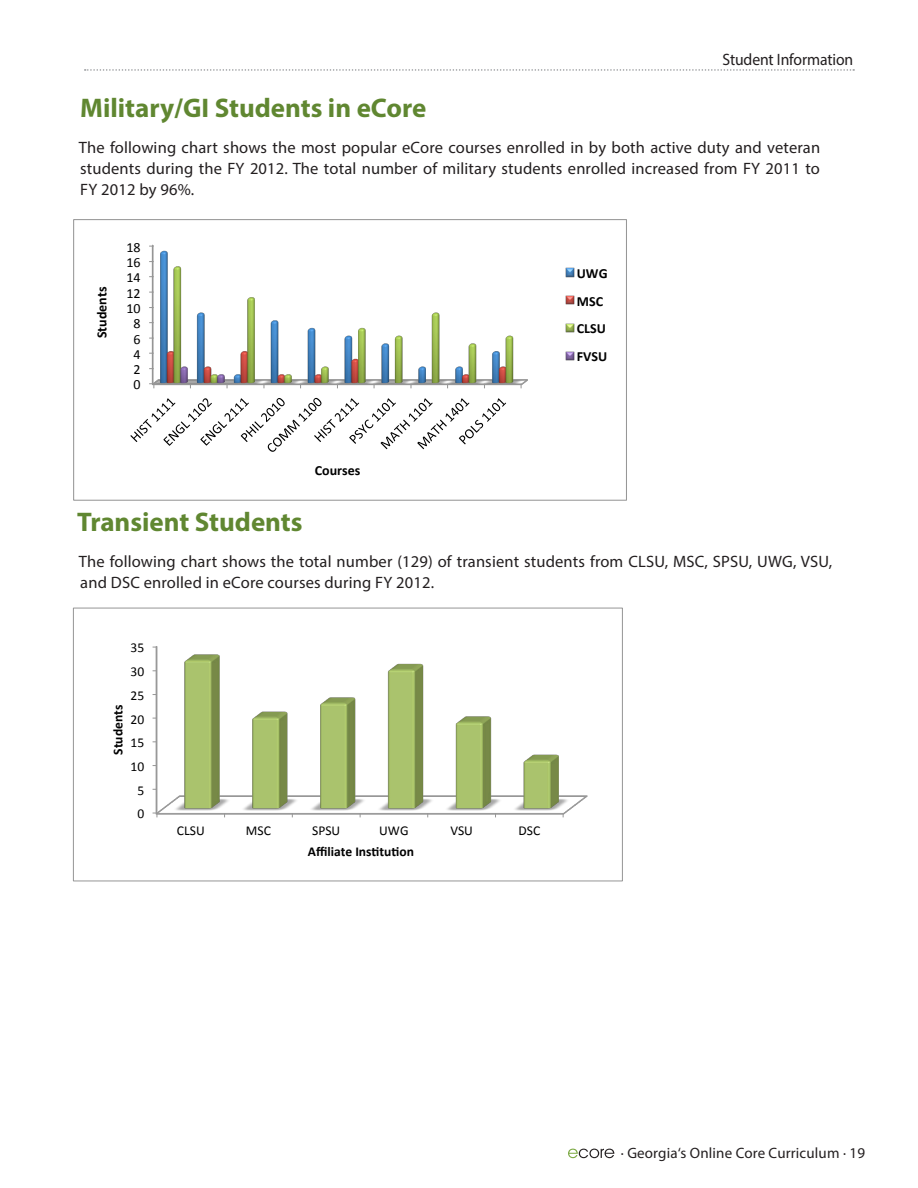
<style>
.page{position:relative;width:918px;height:1188px;background:#fff}
.page>*{position:absolute;margin:0;border:0;box-sizing:border-box;transform-origin:0 0}
.t1{font:700 27px "Myriad Pro";color:#608731}
.über{font:16.5px/21px "Myriad Pro";letter-spacing:.01em;color:#231f20}
.über-2{font:16.5px "Myriad Pro";letter-spacing:.01em;color:#231f20;scale:.95 1}
.t2{font:15px "Myriad Pro";letter-spacing:.01em;color:#231f20}
.t3{font:700 13.95px/27.9px "Calibri";color:#000}
.t4{font:13.95px "Calibri";color:#000}
.t5{font:13.5px "Calibri";color:#000}
.t6{font:700 13.5px "Calibri";color:#000}
</style>
<div class="page">
<svg style="left:568px;top:1149px;width:46px;height:9px"></svg>
<img style="left:154px;top:646px;width:434px;height:170px">
<div style="left:73px;top:608px;width:550px;height:273px;border:1px solid #979797"></div>
<svg style="left:85px;top:69px;width:769px;height:2px"></svg>
<img style="left:151px;top:244px;width:377px;height:143px">
<svg style="left:149px;top:383px;width:5px;height:5px"></svg>
<svg style="left:130px;top:398px;width:376px;height:54px"></svg>
<svg style="left:565px;top:268px;width:9px;height:9px"></svg>
<svg style="left:565px;top:295px;width:9px;height:10px"></svg>
<svg style="left:565px;top:323px;width:9px;height:10px"></svg>
<svg style="left:565px;top:351px;width:9px;height:10px"></svg>
<div style="left:73px;top:219px;width:554px;height:282px;border:1px solid #979797"></div>
<p class="über-2" style="left:722px;top:49px;width:139px">Student Information</p>
<p class="t1" style="left:80px;top:90px;width:348px">Military/GI Students in eCore</p>
<p class="über" style="left:79px;top:137px;width:743px;text-align:justify">The following chart shows the most popular eCore courses enrolled in by both active duty and veteran students during the FY 2012. The total number of military students enrolled increased from FY 2011 to FY 2012 by 96%.</p>
<p class="t3" style="left:88px;top:338px;width:53px;rotate:-90deg">Students</p>
<p class="t4" style="left:127px;top:238px;width:16px">18</p>
<p class="t4" style="left:127px;top:254px;width:16px">16</p>
<p class="t4" style="left:127px;top:269px;width:16px">14</p>
<p class="t4" style="left:127px;top:284px;width:16px">12</p>
<p class="t4" style="left:127px;top:300px;width:16px">10</p>
<p class="t4" style="left:134px;top:315px;width:9px">8</p>
<p class="t4" style="left:134px;top:330px;width:9px">6</p>
<p class="t4" style="left:134px;top:345px;width:9px">4</p>
<p class="t4" style="left:134px;top:361px;width:9px">2</p>
<p class="t4" style="left:134px;top:376px;width:9px">0</p>
<p class="t3" style="left:315px;top:456px;width:47px">Courses</p>
<p class="t3" style="left:577px;top:259px;width:32px">UWG<br>MSC<br>CLSU<br>FVSU</p>
<p class="t1" style="left:77px;top:505px;width:227px">Transient Students</p>
<p class="über" style="left:79px;top:551px;width:755px">The following chart shows the total number (129) of transient students from CLSU, MSC, SPSU, UWG, VSU, and DSC enrolled in eCore courses during FY 2012.</p>
<p class="t5" style="left:131px;top:639px;width:15px">35</p>
<p class="t5" style="left:131px;top:663px;width:15px">30</p>
<p class="t6" style="left:109px;top:755px;width:51px;rotate:-90deg">Students</p>
<p class="t5" style="left:131px;top:687px;width:15px">25</p>
<p class="t5" style="left:131px;top:711px;width:15px">20</p>
<p class="t5" style="left:131px;top:734px;width:15px">15</p>
<p class="t5" style="left:131px;top:758px;width:15px">10</p>
<p class="t5" style="left:137px;top:782px;width:8px">5</p>
<p class="t5" style="left:137px;top:805px;width:8px">0</p>
<p class="t5" style="left:177px;top:822px;width:29px">CLSU</p>
<p class="t5" style="left:246px;top:822px;width:27px">MSC</p>
<p class="t5" style="left:312px;top:822px;width:30px">SPSU</p>
<p class="t5" style="left:379px;top:822px;width:31px">UWG</p>
<p class="t5" style="left:450px;top:822px;width:24px">VSU</p>
<p class="t5" style="left:518px;top:822px;width:23px">DSC</p>
<p class="t6" style="left:308px;top:843px;width:108px">Affiliate Ins/tu/on</p>
<p class="t2" style="left:621px;top:1144px;width:246px">· Georgia‘s Online Core Curriculum · 19</p>
</div>
